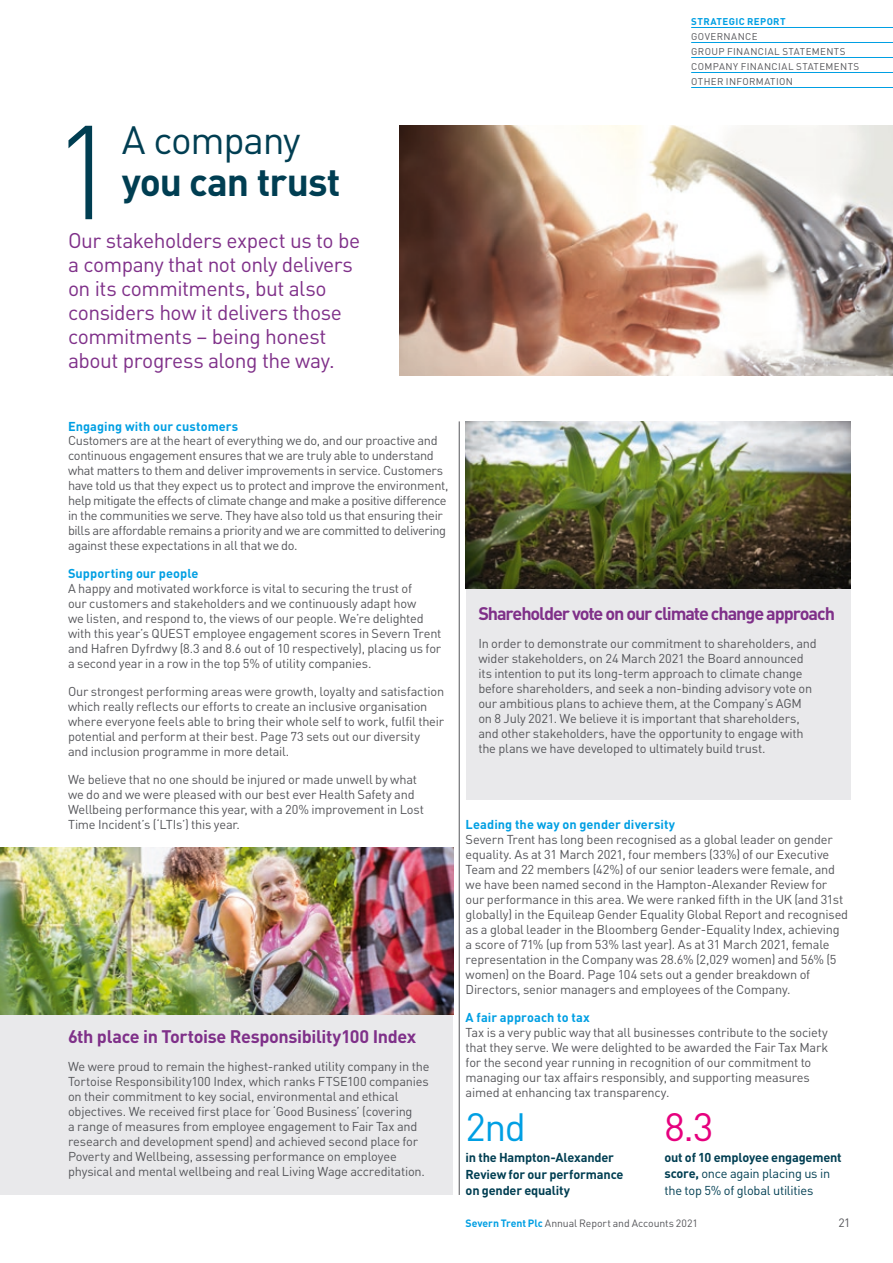
<style>
.page{position:relative;width:893px;height:1263px;background:#fff}
.page>*{position:absolute;margin:0;border:0;box-sizing:border-box;transform-origin:0 0}
.t1{font:300 131.25px "DINOT";color:#003e52}
.t2{font:700 39px "DINOT";letter-spacing:-.03em;color:#003e52}
.t3{font:39px "DINOT";letter-spacing:-.035em;color:#003e52}
.t4{font:39px "DINOT";color:#009fe3}
.t5{font:39px "DINOT";color:#e6007e}
.t6{font:21px/24px "DINOT";letter-spacing:-.025em;color:#7f3089}
.t7{font:700 18px "DINOT";letter-spacing:-.055em;color:#7f3089}
.t8{font:700 18px "DINOT";letter-spacing:-.02em;color:#7f3089}
.t9{font:12.75px/15px "DINOT";letter-spacing:-.015em;color:#55565a}
.t10{font:700 12.75px "DINOT";letter-spacing:.005em;color:#009fe3}
.t11{font:12.75px/16.5px "DINOT";letter-spacing:-.015em;color:#003e52}
.t12{font:700 12.75px/16.5px "DINOT";letter-spacing:-.015em;color:#003e52}
.t13{font:12px "DINOT";color:#55565a}
.t14{font:10.5px "DINOT";letter-spacing:-.01em;color:#55565a}
.t15{font:9.75px/15px "DINOT";letter-spacing:.035em;color:#55565a}
.t16{font:700 9.75px "DINOT";letter-spacing:.04em;color:#009fe3}
.s1{font-weight:700}
.s2{font-weight:700;color:#009fe3}
</style>
<div class="page">
<hr style="left:459px;top:421px;width:1px;height:774px;background:#55565a">
<img style="left:400px;top:126px;width:493px;height:249px">
<div style="left:0;top:1011px;width:453px;height:184px;background:#e9e9eb"></div>
<img style="left:0;top:847px;width:454px;height:167px">
<div style="left:466px;top:588px;width:384px;height:212px;background:#e9e9eb"></div>
<img style="left:466px;top:422px;width:384px;height:166px">
<hr style="left:691px;top:27px;width:202px;height:1px;background:#009fe3">
<hr style="left:691px;top:42px;width:202px;height:1px;background:#009fe3">
<hr style="left:691px;top:57px;width:202px;height:1px;background:#009fe3">
<hr style="left:691px;top:72px;width:202px;height:1px;background:#009fe3">
<hr style="left:691px;top:87px;width:202px;height:1px;background:#009fe3">
<h1 class="t1" style="left:51px;top:91px;width:69px">1</h1>
<h2 class="t3" style="left:122px;top:115px;width:180px">A company</h2>
<h2 class="t2" style="left:122px;top:157px;width:220px">you can trust</h2>
<h3 class="t6" style="left:68px;top:228px;width:294px">Our stakeholders expect us to be a company that not only delivers on its commitments, but also considers how it delivers those commitments – being honest about progress along the way.</h3>
<p class="t16" style="left:691px;top:15px;width:96px">STRATEGIC REPORT</p>
<p class="t15" style="left:691px;top:29px;width:170px">GOVERNANCE<br>GROUP FINANCIAL STATEMENTS<br>COMPANY FINANCIAL STATEMENTS<br>OTHER INFORMATION</p>
<p class="t10" style="left:68px;top:418px;width:172px">Engaging with our customers</p>
<p class="t9" style="left:68px;top:433px;width:382px">Customers are at the heart of everything we do, and our proactive and continuous engagement ensures that we are truly able to understand what matters to them and deliver improvements in service. Customers have told us that they expect us to protect and improve the environment, help mitigate the effects of climate change and make a positive difference in the communities we serve. They have also told us that ensuring their bills are affordable remains a priority and we are committed to delivering against these expectations in all that we do.</p>
<p class="t10" style="left:68px;top:565px;width:132px">Supporting our people</p>
<p class="t9" style="left:68px;top:581px;width:375px">A happy and motivated workforce is vital to securing the trust of<br>our customers and stakeholders and we continuously adapt how<br>we listen, and respond to, the views of our people. We’re delighted with this year’s QUEST employee engagement scores in Severn Trent and Hafren Dyfrdwy (8.3 and 8.6 out of 10 respectively), placing us for a second year in a row in the top 5% of utility companies.</p>
<p class="t9" style="left:68px;top:684px;width:378px">Our strongest performing areas were growth, loyalty and satisfaction which really reflects our efforts to create an inclusive organisation where everyone feels able to bring their whole self to work, fulfil their potential and perform at their best. Page 73 sets out our diversity<br>and inclusion programme in more detail.</p>
<p class="t9" style="left:68px;top:771px;width:357px">We believe that no one should be injured or made unwell by what we do and we were pleased with our best ever Health Safety and Wellbeing performance this year, with a 20% improvement in Lost Time Incident’s (‘LTIs’) this year.</p>
<h3 class="t8" style="left:68px;top:1025px;width:350px">6th place in Tortoise Responsibility100 Index</h3>
<p class="t9" style="left:68px;top:1058px;width:363px">We were proud to remain the highest-ranked utility company in the Tortoise Responsibility100 Index, which ranks FTSE100 companies on their commitment to key social, environmental and ethical objectives. We received first place for ‘Good Business’ (covering<br>a range of measures from employee engagement to Fair Tax and research and development spend) and achieved second place for Poverty and Wellbeing, assessing performance on employee physical and mental wellbeing and real Living Wage accreditation.</p>
<h3 class="t7" style="left:478px;top:602px;width:358px">Shareholder vote on our climate change approach</h3>
<p class="t9" style="left:478px;top:635px;width:340px">In order to demonstrate our commitment to shareholders, and wider stakeholders, on 24 March 2021 the Board announced its intention to put its long-term approach to climate change before shareholders, and seek a non-binding advisory vote on our ambitious plans to achieve them, at the Company’s AGM on 8 July 2021. We believe it is important that shareholders, and other stakeholders, have the opportunity to engage with the plans we have developed to ultimately build trust.</p>
<p class="t10" style="left:466px;top:816px;width:211px">Leading the way on gender diversity</p>
<p class="t9" style="left:466px;top:832px;width:384px">Severn Trent has long been recognised as a global leader on gender equality. As at 31 March 2021, four members (33%) of our Executive Team and 22 members (42%) of our senior leaders were female, and we have been named second in the Hampton-Alexander Review for our performance in this area. We were ranked fifth in the UK (and 31st globally) in the Equileap Gender Equality Global Report and recognised as a global leader in the Bloomberg Gender-Equality Index, achieving a score of 71% (up from 53% last year). As at 31 March 2021, female representation in the Company was 28.6% (2,029 women) and 56% (5 women) on the Board. Page 104 sets out a gender breakdown of Directors, senior managers and employees of the Company.</p>
<p class="t10" style="left:466px;top:1009px;width:126px">A fair approach to tax</p>
<p class="t9" style="left:466px;top:1024px;width:364px">Tax is a very public way that all businesses contribute to the society that they serve. We were delighted to be awarded the Fair Tax Mark for the second year running in recognition of our commitment to managing our tax affairs responsibly, and supporting measures aimed at enhancing tax transparency.</p>
<h2 class="t4" style="left:466px;top:1103px;width:62px">2nd</h2>
<p class="t12" style="left:466px;top:1149px;width:159px">in the Hampton-Alexander<br>Review for our performance on gender equality</p>
<h2 class="t5" style="left:664px;top:1102px;width:50px">8.3</h2>
<p class="t11" style="left:664px;top:1148px;width:179px"><span class="s1">out of 10 employee engagement score,</span> once again placing us in the top 5% of global utilities</p>
<p class="t14" style="left:466px;top:1216px;width:234px"><span class="s2">Severn Trent Plc</span> Annual Report and Accounts 2021</p>
<p class="t13" style="left:838px;top:1215px;width:13px">21</p>
</div>
